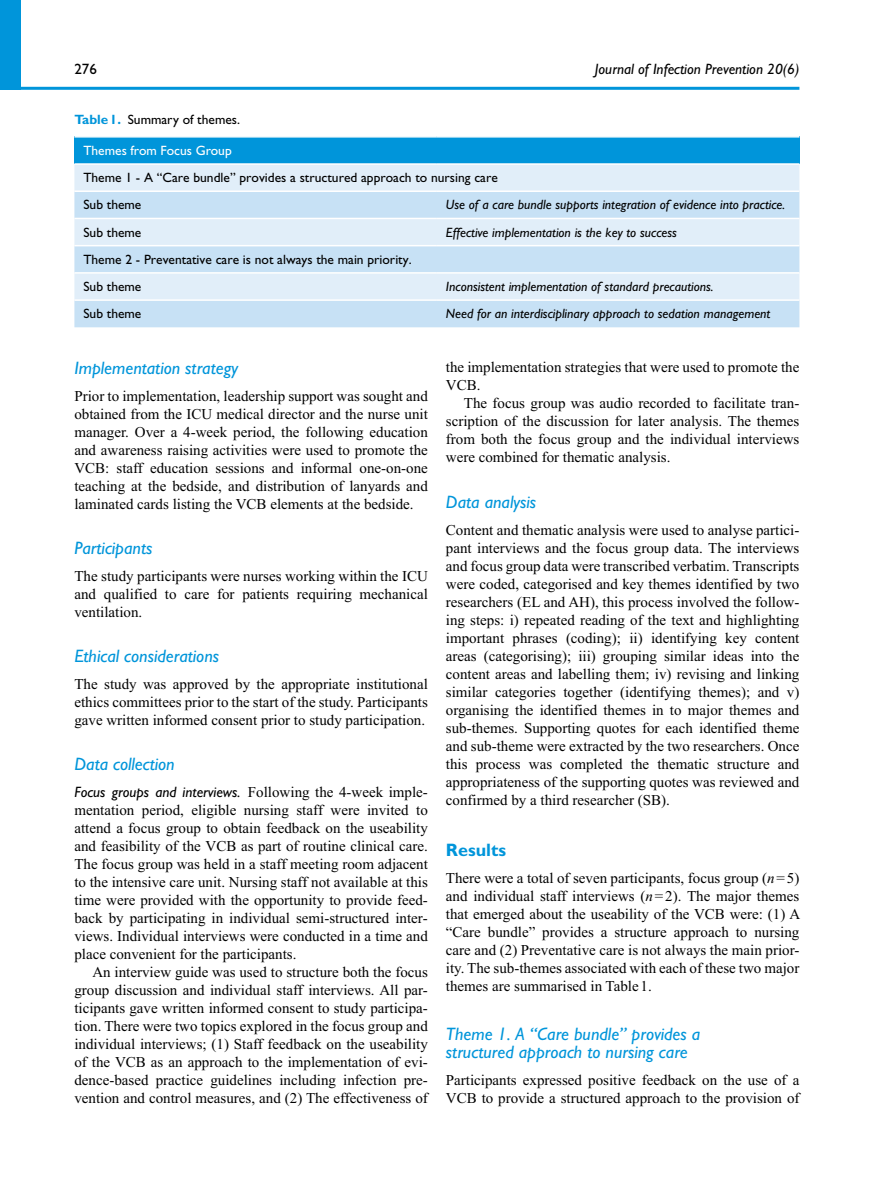
<style>
.page{position:relative;width:893px;height:1191px;background:#fff}
.page>*{position:absolute;margin:0;border:0;box-sizing:border-box;transform-origin:0 0}
.t1{font:italic 18px/18px "Gill Sans Std";color:#0095da}
.t2{font:700 18px "Gill Sans Std";color:#0095da}
.t3{font:15px/18px "Times New Roman";color:#000;text-align:justify}
.t4{font:italic 15px "Gill Sans Std";color:#000}
.t5{font:15px "Gill Sans Std";color:#000}
.t6{font:italic 13.5px "Gill Sans Std";color:#000}
.t7{font:13.5px/27.2px "Gill Sans Std";color:#000}
.t8{font:13.5px "Gill Sans Std";color:#fff}
.s1{font-weight:700;color:#0095da}
.s2{font-family:"Times New Roman";font-style:normal}
.s3{font-style:italic}
</style>
<div class="page">
<hr style="left:0;top:87px;width:799px;height:3px;background:#0095da">
<div style="left:0;top:0;width:21px;height:89px;background:#0095da"></div>
<div style="left:74px;top:137px;width:725px;height:27px;background:#0095da"></div>
<div style="left:74px;top:165px;width:725px;height:25px;background:#e1eef9"></div>
<svg style="left:74px;top:192px;width:725px;height:135px;background:#d1e6f6"></svg>
<hr style="left:74px;top:136px;width:363px;height:2px;background:#fff">
<hr style="left:437px;top:136px;width:362px;height:2px;background:#fff">
<hr style="left:74px;top:163px;width:363px;height:2px;background:#fff">
<hr style="left:437px;top:163px;width:362px;height:2px;background:#fff">
<hr style="left:74px;top:218px;width:363px;height:1px;background:#fff">
<hr style="left:437px;top:218px;width:362px;height:1px;background:#fff">
<hr style="left:437px;top:245px;width:362px;height:1px;background:#fff">
<hr style="left:74px;top:245px;width:363px;height:1px;background:#fff">
<hr style="left:74px;top:272px;width:363px;height:2px;background:#fff">
<hr style="left:437px;top:272px;width:362px;height:2px;background:#fff">
<hr style="left:74px;top:299px;width:363px;height:2px;background:#fff">
<hr style="left:437px;top:299px;width:362px;height:2px;background:#fff">
<p class="t5" style="left:74px;top:60px;width:24px">276</p>
<p class="t4" style="left:595px;top:60px;width:206px">Journal of Infection Prevention 20(6)</p>
<p class="t7" style="left:74px;top:106px;width:167px"><span class="s1">Table1.</span> Summary of themes.</p>
<p class="t8" style="left:83px;top:143px;width:150px">Themes from Focus Group</p>
<p class="t7" style="left:83px;top:164px;width:416px">Theme 1 - A “Care bundle” provides a structured approach to nursing care<br>Sub theme</p>
<p class="t6" style="left:446px;top:197px;width:341px">Use of a care bundle supports integration of evidence into practice.</p>
<p class="t7" style="left:83px;top:219px;width:60px">Sub theme</p>
<p class="t6" style="left:446px;top:224px;width:233px">Effective implementation is the key to success</p>
<p class="t7" style="left:83px;top:246px;width:330px">Theme 2 - Preventative care is not always the main priority.<br>Sub theme</p>
<p class="t6" style="left:446px;top:279px;width:269px">Inconsistent implementation of standard precautions.</p>
<p class="t7" style="left:83px;top:300px;width:60px">Sub theme</p>
<p class="t6" style="left:446px;top:306px;width:326px">Need for an interdisciplinary approach to sedation management</p>
<p class="t1" style="left:74px;top:359px;width:165px">Implementation strategy</p>
<p class="t3" style="left:74px;top:386px;width:355px">Prior to implementation, leadership support was sought and obtained from the ICU medical director and the nurse unit manager. Over a 4-week period, the following education and awareness raising activities were used to promote the VCB: staff education sessions and informal one-on-one teaching at the bedside, and distribution of lanyards and laminated cards listing the VCB elements at the bedside.</p>
<p class="t1" style="left:74px;top:539px;width:80px">Participants</p>
<p class="t3" style="left:74px;top:566px;width:355px">The study participants were nurses working within the ICU and qualified to care for patients requiring mechanical ventilation.</p>
<p class="t1" style="left:74px;top:647px;width:146px">Ethical considerations</p>
<p class="t3" style="left:74px;top:674px;width:355px">The study was approved by the appropriate institutional ethics committees prior to the start of the study. Participants gave written informed consent prior to study participation.</p>
<p class="t1" style="left:74px;top:755px;width:102px">Data collection</p>
<p class="t4" style="left:74px;top:783px;width:355px">Focus groups and interviews. <span class="s2">Following the 4-week imple-</span></p>
<p class="t3" style="left:74px;top:800px;width:355px">mentation period, eligible nursing staff were invited to attend a focus group to obtain feedback on the useability and feasibility of the VCB as part of routine clinical care.<br>The focus group was held in a staff meeting room adjacent to the intensive care unit. Nursing staff not available at this time were provided with the opportunity to provide feed&shy;back by participating in individual semi-structured inter&shy;views. Individual interviews were conducted in a time and place convenient for the participants.</p>
<p class="t3" style="left:74px;top:962px;width:355px;text-indent:18px">An interview guide was used to structure both the focus group discussion and individual staff interviews. All par&shy;ticipants gave written informed consent to study participa&shy;tion. There were two topics explored in the focus group and individual interviews; (1) Staff feedback on the useability of the VCB as an approach to the implementation of evi&shy;dence-based practice guidelines including infection pre&shy;vention and control measures, and (2) The effectiveness of</p>
<p class="t3" style="left:446px;top:358px;width:355px">the implementation strategies that were used to promote the<br>VCB.</p>
<p class="t3" style="left:446px;top:394px;width:355px;text-indent:18px">The focus group was audio recorded to facilitate tran&shy;scription of the discussion for later analysis. The themes from both the focus group and the individual interviews were combined for thematic analysis.</p>
<p class="t1" style="left:446px;top:493px;width:92px">Data analysis</p>
<p class="t3" style="left:446px;top:521px;width:355px">Content and thematic analysis were used to analyse partici&shy;pant interviews and the focus group data. The interviews and focus group data were transcribed verbatim. Transcripts were coded, categorised and key themes identified by two researchers (EL and AH), this process involved the follow&shy;ing steps: i) repeated reading of the text and highlighting important phrases (coding); ii) identifying key content areas (categorising); iii) grouping similar ideas into the content areas and labelling them; iv) revising and linking similar categories together (identifying themes); and v) organising the identified themes in to major themes and sub-themes. Supporting quotes for each identified theme and sub-theme were extracted by the two researchers. Once this process was completed the thematic structure and appropriateness of the supporting quotes was reviewed and confirmed by a third researcher (SB).</p>
<p class="t2" style="left:446px;top:839px;width:62px">Results</p>
<p class="t3" style="left:446px;top:869px;width:356px">There were a total of seven participants, focus group (<span class="s3">n</span>=5) and individual staff interviews (<span class="s3">n</span>=2). The major themes that emerged about the useability of the VCB were: (1) A “Care bundle” provides a structure approach to nursing care and (2) Preventative care is not always the main prior&shy;ity. The sub-themes associated with each of these two major themes are summarised in Table 1.</p>
<p class="t1" style="left:446px;top:1024px;width:256px">Theme 1. A “Care bundle” provides a structured approach to nursing care</p>
<p class="t3" style="left:446px;top:1070px;width:355px">Participants expressed positive feedback on the use of a<br>VCB to provide a structured approach to the provision of</p>
</div>
